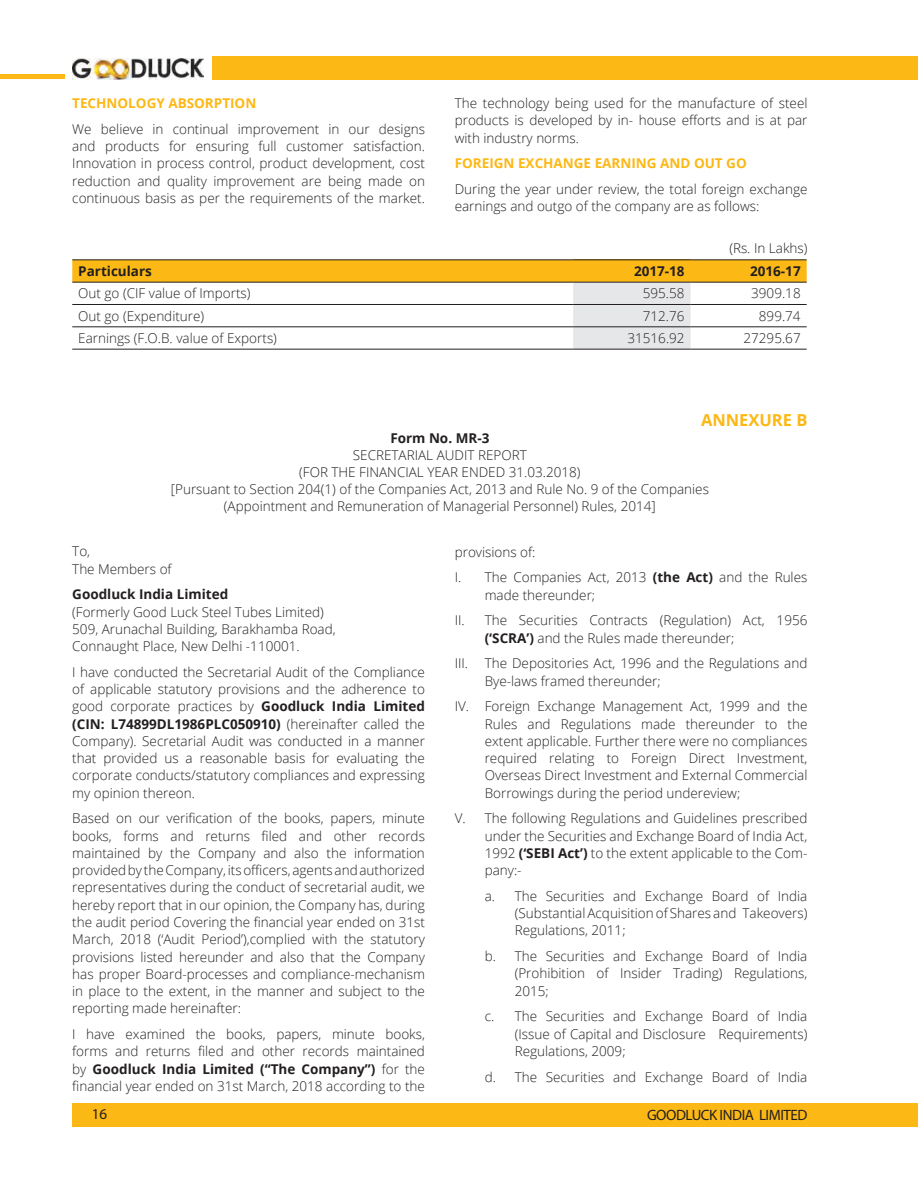
<style>
.page{position:relative;width:918px;height:1188px;background:#fff}
.page>*{position:absolute;margin:0;border:0;box-sizing:border-box;transform-origin:0 0}
.t1{font:700 16.5px "Open Sans";color:#fcb814}
.t2{font:15px "Myriad Pro";letter-spacing:-.03em;color:#231f20}
.t3{font:300 13.5px/17.2px "Open Sans";color:#231f20;text-align:justify}
.t4{font:700 13.5px "Open Sans";color:#231f20}
.t5{font:700 13.5px "Open Sans";color:#fcb814}
.s1{font-weight:700}
</style>
<div class="page">
<div style="left:72px;top:1103px;width:846px;height:23px;background:#fcb814"></div>
<img style="left:72px;top:58px;width:132px;height:21px">
<hr style="left:0;top:75px;width:65px;height:4px;background:#fcb814">
<div style="left:213px;top:56px;width:705px;height:23px;background:#fcb814"></div>
<svg style="left:72px;top:260px;width:735px;height:89px"></svg>
<hr style="left:72px;top:259px;width:501px;height:1px;background:#231f20">
<hr style="left:573px;top:259px;width:118px;height:1px;background:#231f20">
<hr style="left:691px;top:259px;width:116px;height:1px;background:#231f20">
<hr style="left:72px;top:282px;width:501px;height:1px;background:#231f20">
<hr style="left:573px;top:282px;width:118px;height:1px;background:#231f20">
<hr style="left:691px;top:282px;width:116px;height:1px;background:#231f20">
<hr style="left:72px;top:304px;width:501px;height:1px;background:#231f20">
<hr style="left:573px;top:304px;width:118px;height:1px;background:#231f20">
<hr style="left:691px;top:304px;width:116px;height:1px;background:#231f20">
<hr style="left:72px;top:326px;width:501px;height:1px;background:#231f20">
<hr style="left:573px;top:326px;width:118px;height:1px;background:#231f20">
<hr style="left:691px;top:326px;width:116px;height:1px;background:#231f20">
<hr style="left:72px;top:349px;width:501px;height:1px;background:#231f20">
<hr style="left:573px;top:349px;width:118px;height:1px;background:#231f20">
<hr style="left:691px;top:349px;width:116px;height:1px;background:#231f20">
<p class="t5" style="left:72px;top:94px;width:186px">TECHNOLOGY ABSORPTION</p>
<p class="t3" style="left:72px;top:120px;width:354px">We believe in continual improvement in our designs and products for ensuring full customer satisfaction.<br>Innovation in process control, product development, cost reduction and quality improvement are being made on continuous basis as per the requirements of the market.</p>
<p class="t3" style="left:455px;top:94px;width:354px">The technology being used for the manufacture of steel products is developed by in- house efforts and is at par with industry norms.</p>
<p class="t5" style="left:455px;top:154px;width:294px">FOREIGN EXCHANGE EARNING AND OUT GO</p>
<p class="t3" style="left:455px;top:180px;width:354px">During the year under review, the total foreign exchange earnings and outgo of the company are as follows:</p>
<p class="t3" style="left:729px;top:240px;width:80px">(Rs. In Lakhs)</p>
<p class="t4" style="left:78px;top:262px;width:75px">Particulars</p>
<p class="t4" style="left:634px;top:262px;width:52px">2017-18</p>
<p class="t4" style="left:750px;top:262px;width:52px">2016-17</p>
<p class="t3" style="left:78px;top:285px;width:174px">Out go (CIF value of Imports)</p>
<p class="t3" style="left:643px;top:285px;width:43px">595.58</p>
<p class="t3" style="left:751px;top:285px;width:51px">3909.18</p>
<p class="t3" style="left:78px;top:307px;width:127px">Out go (Expenditure)</p>
<p class="t3" style="left:643px;top:307px;width:43px">712.76</p>
<p class="t3" style="left:759px;top:307px;width:43px">899.74</p>
<p class="t3" style="left:78px;top:329px;width:200px">Earnings (F.O.B. value of Exports)</p>
<p class="t3" style="left:627px;top:329px;width:59px">31516.92</p>
<p class="t3" style="left:744px;top:329px;width:59px">27295.67</p>
<p class="t1" style="left:701px;top:408px;width:108px">ANNEXURE B</p>
<p class="t4" style="left:390px;top:428px;width:101px">Form No. MR-3</p>
<p class="t3" style="left:171px;top:446px;width:540px;text-align:center">SECRETARIAL AUDIT REPORT<br>(FOR THE FINANCIAL YEAR ENDED 31.03.2018)<br>[Pursuant to Section 204(1) of the Companies Act, 2013 and Rule No. 9 of the Companies (Appointment and Remuneration of Managerial Personnel) Rules, 2014]</p>
<p class="t3" style="left:72px;top:543px;width:101px">To,<br>The Members of</p>
<p class="t4" style="left:72px;top:585px;width:158px">Goodluck India Limited</p>
<p class="t3" style="left:72px;top:603px;width:265px;text-align:left">(Formerly Good Luck Steel Tubes Limited)<br>509, Arunachal Building, Barakhamba Road,<br>Connaught Place, New Delhi -110001.</p>
<p class="t3" style="left:72px;top:663px;width:354px">I have conducted the Secretarial Audit of the Compliance of applicable statutory provisions and the adherence to good corporate practices by <span class="s1">Goodluck India Limited (CIN: L74899DL1986PLC050910)</span> (hereinafter called the Company). Secretarial Audit was conducted in a manner that provided us a reasonable basis for evaluating the corporate conducts/statutory compliances and expressing my opinion thereon.</p>
<p class="t3" style="left:72px;top:810px;width:354px">Based on our verification of the books, papers, minute books, forms and returns filed and other records maintained by the Company and also the information provided by the Company, its officers, agents and authorized representatives during the conduct of secretarial audit, we hereby report that in our opinion, the Company has, during the audit period Covering the financial year ended on 31st March, 2018 (‘Audit Period’),complied with the statutory provisions listed hereunder and also that the Company has proper Board-processes and compliance-mechanism in place to the extent, in the manner and subject to the reporting made hereinafter:</p>
<p class="t3" style="left:72px;top:1025px;width:354px">I have examined the books, papers, minute books, forms and returns filed and other records maintained by <span class="s1">Goodluck India Limited (“The Company”)</span> for the financial year ended on 31st March, 2018 according to the</p>
<p class="t3" style="left:455px;top:538px;width:354px;line-height:25.8px">provisions of:<br>I. The Companies Act, 2013 <span class="s1">(the Act)</span> and the Rules</p>
<p class="t3" style="left:455px;top:581px;width:354px;line-height:25.8px;text-indent:30px">made thereunder;<br>II. The Securities Contracts (Regulation) Act, 1956</p>
<p class="t3" style="left:455px;top:624px;width:354px;line-height:25.8px;text-indent:30px"><span class="s1">(‘SCRA’)</span> and the Rules made thereunder;<br>III. The Depositories Act, 1996 and the Regulations and</p>
<p class="t3" style="left:455px;top:667px;width:354px;line-height:25.8px;text-indent:30px">Bye-laws framed thereunder;<br>IV. Foreign Exchange Management Act, 1999 and the</p>
<p class="t3" style="left:485px;top:715px;width:324px">Rules and Regulations made thereunder to the extent applicable. Further there were no compliances required relating to Foreign Direct Investment, Overseas Direct Investment and External Commercial Borrowings during the period undereview;</p>
<p class="t3" style="left:485px;top:809px;width:324px;text-indent:-30px">V. The following Regulations and Guidelines prescribed under the Securities and Exchange Board of India Act, 1992 <span class="s1">(‘SEBI Act’)</span> to the extent applicable to the Com&shy;pany:-</p>
<p class="t3" style="left:515px;top:887px;width:294px;text-indent:-30px">a. The Securities and Exchange Board of India (Substantial Acquisition of Shares and Takeovers)<br>Regulations, 2011;</p>
<p class="t3" style="left:515px;top:947px;width:294px;text-indent:-30px">b. The Securities and Exchange Board of India (Prohibition of Insider Trading) Regulations, 2015;</p>
<p class="t3" style="left:515px;top:1007px;width:294px;text-indent:-30px">c. The Securities and Exchange Board of India (Issue of Capital and Disclosure Requirements)<br>Regulations, 2009;</p>
<p class="t3" style="left:485px;top:1068px;width:324px">d. The Securities and Exchange Board of India</p>
<p class="t2" style="left:92px;top:1105px;width:17px">16</p>
<p class="t2" style="left:647px;top:1106px;width:162px">GOODLUCK INDIA LIMITED</p>
</div>
